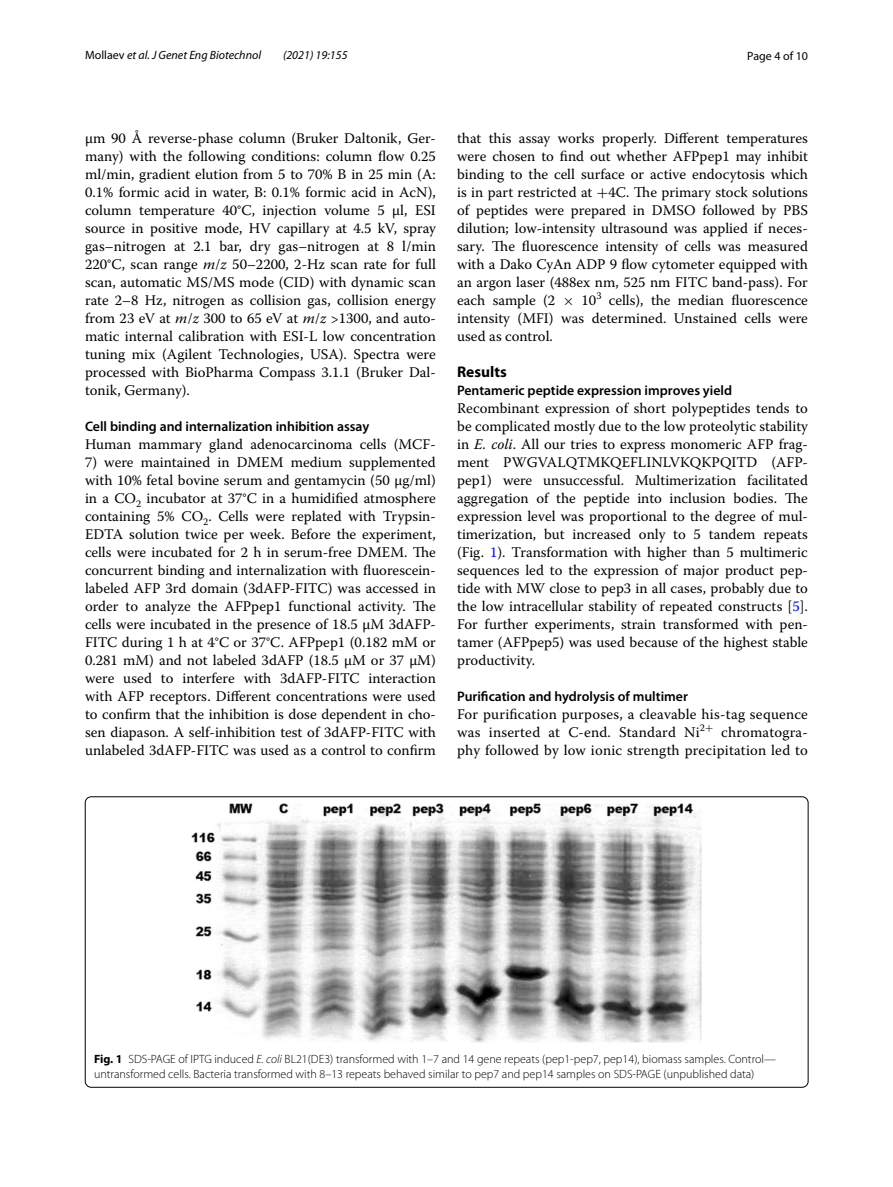
<style>
.page{position:relative;width:893px;height:1187px;background:#fff}
.page>*{position:absolute;margin:0;border:0;box-sizing:border-box;transform-origin:0 0}
.t1{font:700 15.45px "Myriad Pro";color:#000}
.t2{font:14.7px/18px "Warnock Pro";color:#000;text-align:justify}
.t3{font:600 13.8px "Myriad Pro";color:#000}
.t4{font:300 12px/15px "Myriad Pro";color:#000}
.t5{font:italic 12px "Myriad Pro";color:#000}
.t6{font:12px "Myriad Pro";color:#000}
.s1{font-style:normal}
.s2{font-style:italic}
.s3{font-family:"MTSY"}
.s4{color:#00f}
.s5{font-weight:700}
</style>
<div class="page">
<img style="left:191px;top:803px;width:511px;height:238px">
<p class="t5" style="left:85px;top:48px;width:178px"><span class="s1">Mollaev</span> et al. J Genet Eng Biotechnol</p>
<p class="t5" style="left:283px;top:48px;width:66px">(2021) 19:155</p>
<p class="t6" style="left:747px;top:48px;width:62px">Page 4 of 10</p>
<p class="t2" style="left:85px;top:128px;width:352px">μm 90 Å reverse-phase column (Bruker Daltonik, Ger&shy;many) with the following conditions: column flow 0.25 ml/min, gradient elution from 5 to 70% B in 25 min (A:<br>0.1% formic acid in water, B: 0.1% formic acid in AcN), column temperature 40°C, injection volume 5 μl, ESI source in positive mode, HV capillary at 4.5 kV, spray gas–nitrogen at 2.1 bar, dry gas–nitrogen at 8 l/min 220°C, scan range <span class="s2">m</span>/<span class="s2">z</span> 50–2200, 2-Hz scan rate for full scan, automatic MS/MS mode (CID) with dynamic scan rate 2–8 Hz, nitrogen as collision gas, collision energy from 23 eV at <span class="s2">m</span>/<span class="s2">z</span> 300 to 65 eV at <span class="s2">m</span>/<span class="s2">z</span> &gt;1300, and auto&shy;matic internal calibration with ESI-L low concentration tuning mix (Agilent Technologies, USA). Spectra were processed with BioPharma Compass 3.1.1 (Bruker Dal&shy;tonik, Germany).</p>
<p class="t3" style="left:85px;top:417px;width:286px">Cell binding and internalization inhibition assay</p>
<p class="t2" style="left:85px;top:434px;width:352px">Human mammary gland adenocarcinoma cells (MCF-</p>
<p class="t2" style="left:85px;top:452px;width:352px">7) were maintained in DMEM medium supplemented with 10% fetal bovine serum and gentamycin (50 μg/ml) in a CO<sub>2</sub> incubator at 37°C in a humidified atmosphere containing 5% CO<sub>2</sub>. Cells were replated with Trypsin-EDTA solution twice per week. Before the experiment, cells were incubated for 2 h in serum-free DMEM. The concurrent binding and internalization with fluorescein&shy;labeled AFP 3rd domain (3dAFP-FITC) was accessed in order to analyze the AFPpep1 functional activity. The cells were incubated in the presence of 18.5 μM 3dAFP-FITC during 1 h at 4°C or 37°C. AFPpep1 (0.182 mM or 0.281 mM) and not labeled 3dAFP (18.5 μM or 37 μM) were used to interfere with 3dAFP-FITC interaction with AFP receptors. Different concentrations were used to confirm that the inhibition is dose dependent in cho&shy;sen diapason. A self-inhibition test of 3dAFP-FITC with unlabeled 3dAFP-FITC was used as a control to confirm</p>
<p class="t2" style="left:457px;top:128px;width:352px">that this assay works properly. Different temperatures were chosen to find out whether AFPpep1 may inhibit binding to the cell surface or active endocytosis which is in part restricted at <span class="s3">+</span>4C. The primary stock solutions of peptides were prepared in DMSO followed by PBS dilution; low-intensity ultrasound was applied if neces&shy;sary. The fluorescence intensity of cells was measured with a Dako CyAn ADP 9 flow cytometer equipped with an argon laser (488ex nm, 525 nm FITC band-pass). For each sample (2 <span class="s3">×</span> 10<sup>3</sup> cells), the median fluorescence intensity (MFI) was determined. Unstained cells were used as control.</p>
<p class="t1" style="left:457px;top:361px;width:51px">Results</p>
<p class="t3" style="left:457px;top:381px;width:276px">Pentameric peptide expression improves yield</p>
<p class="t2" style="left:457px;top:398px;width:352px">Recombinant expression of short polypeptides tends to be complicated mostly due to the low proteolytic stability in <span class="s2">E. coli</span>. All our tries to express monomeric AFP frag&shy;ment PWGVALQTMKQEFLINLVKQKPQITD (AFP&shy;pep1) were unsuccessful. Multimerization facilitated aggregation of the peptide into inclusion bodies. The expression level was proportional to the degree of mul&shy;timerization, but increased only to 5 tandem repeats (Fig. <span class="s4">1</span>). Transformation with higher than 5 multimeric sequences led to the expression of major product pep&shy;tide with MW close to pep3 in all cases, probably due to the low intracellular stability of repeated constructs [<span class="s4">5</span>].<br>For further experiments, strain transformed with pen&shy;tamer (AFPpep5) was used because of the highest stable productivity.</p>
<p class="t3" style="left:457px;top:687px;width:232px">Purification and hydrolysis of multimer</p>
<p class="t2" style="left:457px;top:704px;width:352px">For purification purposes, a cleavable his-tag sequence was inserted at C-end. Standard Ni<sup>2</sup><sup>+</sup> chromatogra&shy;phy followed by low ionic strength precipitation led to</p>
<p class="t4" style="left:94px;top:1051px;width:683px"><span class="s5">Fig. 1</span> SDS-PAGE of IPTG induced <span class="s2">E. coli</span> BL21(DE3) transformed with 1–7 and 14 gene repeats (pep1-pep7, pep14), biomass samples. Control— untransformed cells. Bacteria transformed with 8–13 repeats behaved similar to pep7 and pep14 samples on SDS-PAGE (unpublished data)</p>
</div>
